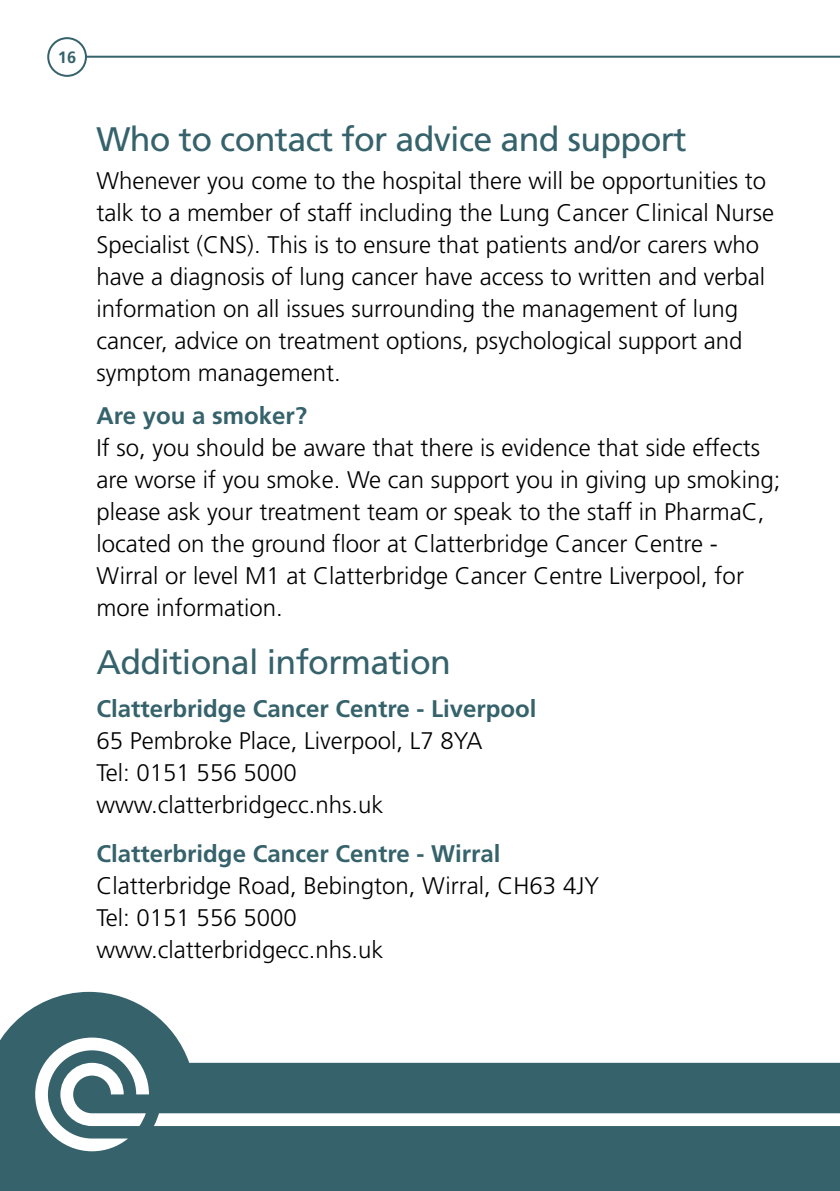
<style>
.page{position:relative;width:840px;height:1191px;background:#fff}
.page>*{position:absolute;margin:0;border:0;box-sizing:border-box;transform-origin:0 0}
.t1{font:34px "Frutiger";letter-spacing:-.02em;color:#35626b}
.t2{font:300 24px/32px "Frutiger";color:#000}
.t3{font:700 24px "Frutiger";color:#35626b}
.t4{font:700 16.4px "Frutiger";color:#35626b}
</style>
<div class="page">
<svg style="left:0;top:992px;width:839px;height:199px;fill:#35626b"></svg>
<hr style="left:67px;top:56px;width:772px;height:2px;background:#35626b">
<div style="left:48px;top:38px;width:38px;height:38px;background:#fff;border-radius:50%"></div>
<div style="left:47px;top:37px;width:40px;height:40px;border:2px solid #35626b;border-radius:50%"></div>
<svg style="left:35px;top:1037px;width:804px;height:114px"></svg>
<p class="t4" style="left:58px;top:48px;width:20px">16</p>
<h1 class="t1" style="left:96px;top:119px;width:591px">Who to contact for advice and support</h1>
<p class="t2" style="left:96px;top:165px;width:678px">Whenever you come to the hospital there will be opportunities to talk to a member of staff including the Lung Cancer Clinical Nurse Specialist (CNS). This is to ensure that patients and/or carers who have a diagnosis of lung cancer have access to written and verbal information on all issues surrounding the management of lung cancer, advice on treatment options, psychological support and symptom management.</p>
<p class="t3" style="left:96px;top:402px;width:212px">Are you a smoker?</p>
<p class="t2" style="left:96px;top:432px;width:685px">If so, you should be aware that there is evidence that side effects are worse if you smoke. We can support you in giving up smoking; please ask your treatment team or speak to the staff in PharmaC, located on the ground floor at Clatterbridge Cancer Centre - Wirral or level M1 at Clatterbridge Cancer Centre Liverpool, for more information.</p>
<h1 class="t1" style="left:96px;top:642px;width:356px">Additional information</h1>
<p class="t3" style="left:96px;top:695px;width:441px">Clatterbridge Cancer Centre - Liverpool</p>
<p class="t2" style="left:96px;top:725px;width:387px">65 Pembroke Place, Liverpool, L7 8YA<br>Tel: 0151 556 5000 www.clatterbridgecc.nhs.uk</p>
<p class="t3" style="left:96px;top:840px;width:405px">Clatterbridge Cancer Centre - Wirral</p>
<p class="t2" style="left:96px;top:870px;width:504px">Clatterbridge Road, Bebington, Wirral, CH63 4JY<br>Tel: 0151 556 5000<br>www.clatterbridgecc.nhs.uk</p>
</div>
